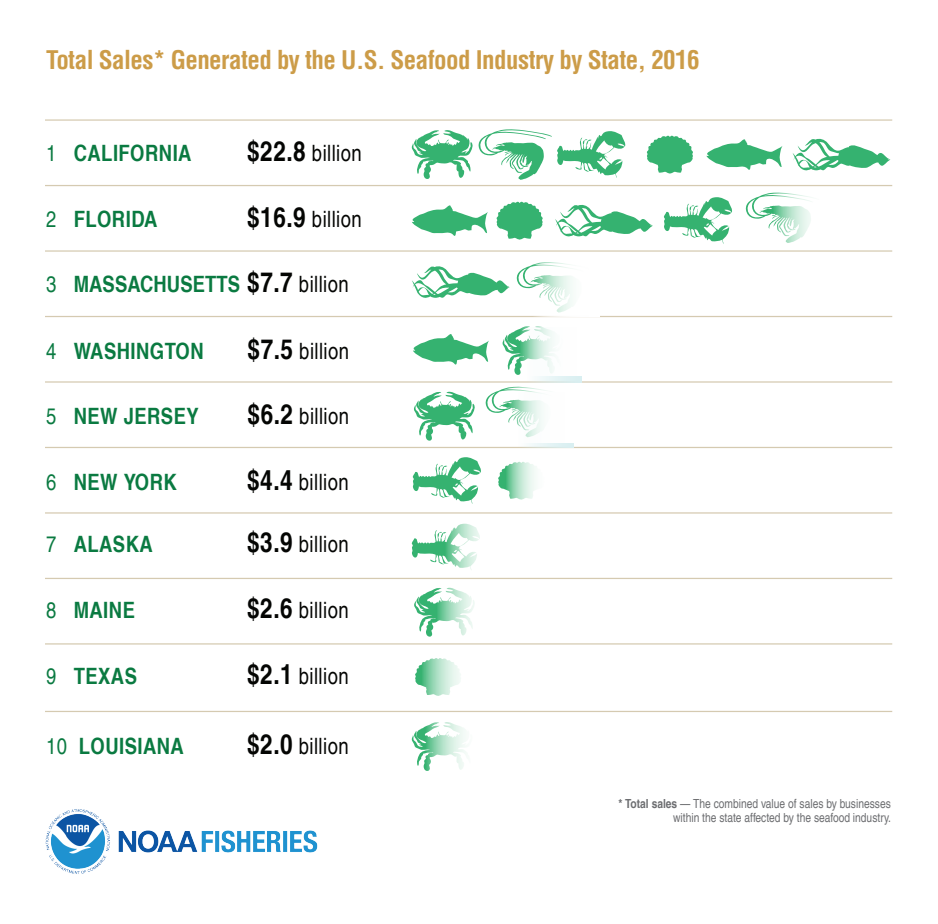
<style>
.page{position:relative;width:938px;height:924px;background:#fff}
.page>*{position:absolute;margin:0;border:0;box-sizing:border-box;transform-origin:0 0}
.t1{font:700 condensed 25px "Helvetica LT Pro";letter-spacing:-.02em;color:#cc9c48}
.t2{font:condensed 22.5px "Helvetica LT Pro";letter-spacing:.02em;color:#040503}
.t3{font:700 condensed 22.5px "Helvetica LT Pro";letter-spacing:.02em;color:#0a7a41}
.t4{font:condensed 22.5px "Helvetica LT Pro";color:#0a7a41}
.t5{font:condensed 12.5px/14px "Helvetica LT Pro";color:#6c6d70;text-align:right}
.s1{font-weight:700;font-size:27.5px}
.s2{font-size:27.5px;color:#040503}
.s3{font-weight:400;color:#040503}
.s4{font-weight:700}
</style>
<div class="page">
<hr style="left:45px;top:119px;width:847px;height:2px;background:#d5cab1">
<hr style="left:45px;top:185px;width:847px;height:1px;background:#d5cab1">
<hr style="left:45px;top:250px;width:847px;height:2px;background:#d5cab1">
<hr style="left:45px;top:316px;width:847px;height:1px;background:#d5cab1">
<hr style="left:45px;top:512px;width:847px;height:1px;background:#d5cab1">
<hr style="left:45px;top:578px;width:847px;height:1px;background:#d5cab1">
<hr style="left:45px;top:643px;width:847px;height:1px;background:#d5cab1">
<hr style="left:45px;top:711px;width:847px;height:1px;background:#d5cab1">
<svg style="left:792px;top:138px;width:98px;height:33px"></svg>
<svg style="left:646px;top:136px;width:47px;height:38px"></svg>
<svg style="left:706px;top:139px;width:76px;height:31px"></svg>
<svg style="left:412px;top:129px;width:214px;height:51px"></svg>
<svg style="left:745px;top:192px;width:27px;height:37px"></svg>
<svg style="left:496px;top:202px;width:47px;height:38px"></svg>
<svg style="left:555px;top:204px;width:98px;height:33px"></svg>
<svg style="left:412px;top:205px;width:76px;height:31px"></svg>
<svg style="left:664px;top:197px;width:68px;height:47px"></svg>
<svg style="left:772px;top:192px;width:40px;height:51px"></svg>
<svg style="left:516px;top:265px;width:15px;height:24px"></svg>
<svg style="left:412px;top:266px;width:98px;height:32px"></svg>
<svg style="left:531px;top:262px;width:42px;height:51px"></svg>
<svg style="left:485px;top:386px;width:36px;height:27px"></svg>
<svg style="left:414px;top:391px;width:61px;height:50px"></svg>
<svg style="left:413px;top:334px;width:76px;height:31px"></svg>
<svg style="left:502px;top:329px;width:17px;height:46px"></svg>
<hr style="left:45px;top:381px;width:847px;height:1px;background:#d5cab1">
<hr style="left:45px;top:447px;width:847px;height:1px;background:#d5cab1">
<svg style="left:526px;top:376px;width:56px;height:7px"></svg>
<div style="left:517px;top:392px;width:56px;height:56px;background:linear-gradient(to right,#fafaf8,#d7eef0)"></div>
<svg style="left:519px;top:326px;width:35px;height:49px"></svg>
<svg style="left:507px;top:387px;width:66px;height:56px"></svg>
<svg style="left:498px;top:468px;width:7px;height:22px"></svg>
<svg style="left:412px;top:457px;width:69px;height:47px"></svg>
<svg style="left:505px;top:461px;width:31px;height:39px"></svg>
<svg style="left:411px;top:530px;width:33px;height:35px"></svg>
<svg style="left:444px;top:523px;width:36px;height:47px"></svg>
<svg style="left:414px;top:588px;width:22px;height:49px"></svg>
<svg style="left:436px;top:587px;width:39px;height:49px"></svg>
<svg style="left:415px;top:665px;width:5px;height:20px"></svg>
<svg style="left:420px;top:658px;width:41px;height:38px"></svg>
<svg style="left:412px;top:727px;width:12px;height:41px"></svg>
<svg style="left:424px;top:722px;width:42px;height:49px"></svg>
<img style="left:45px;top:809px;width:273px;height:65px">
<h2 class="t1" style="left:46px;top:43px;width:655px">Total Sales* Generated by the U.S. Seafood Industry by State, 2016</h2>
<p class="t4" style="left:46px;top:140px;width:12px">1</p>
<p class="t3" style="left:74px;top:139px;width:119px">CALIFORNIA</p>
<p class="t2" style="left:247px;top:140px;width:116px"><span class="s1">$22.8</span> billion</p>
<p class="t4" style="left:46px;top:206px;width:12px">2</p>
<p class="t3" style="left:74px;top:206px;width:85px">FLORIDA</p>
<p class="t2" style="left:247px;top:206px;width:116px"><span class="s1">$16.9</span> billion</p>
<p class="t4" style="left:46px;top:271px;width:12px">3</p>
<p class="t3" style="left:74px;top:271px;width:276px">MASSACHUSETTS <span class="s2">$7.7</span> <span class="s3">billion</span></p>
<p class="t4" style="left:46px;top:337px;width:12px">4</p>
<p class="t3" style="left:74px;top:337px;width:131px">WASHINGTON</p>
<p class="t2" style="left:247px;top:337px;width:103px"><span class="s1">$7.5</span> billion</p>
<p class="t4" style="left:46px;top:402px;width:12px">5</p>
<p class="t3" style="left:74px;top:402px;width:127px">NEW JERSEY</p>
<p class="t2" style="left:247px;top:402px;width:103px"><span class="s1">$6.2</span> billion</p>
<p class="t4" style="left:46px;top:468px;width:12px">6</p>
<p class="t3" style="left:74px;top:468px;width:105px">NEW YORK</p>
<p class="t2" style="left:247px;top:468px;width:103px"><span class="s1">$4.4</span> billion</p>
<p class="t4" style="left:46px;top:531px;width:12px">7</p>
<p class="t3" style="left:74px;top:530px;width:81px">ALASKA</p>
<p class="t2" style="left:247px;top:531px;width:103px"><span class="s1">$3.9</span> billion</p>
<p class="t4" style="left:46px;top:597px;width:12px">8</p>
<p class="t3" style="left:74px;top:596px;width:63px">MAINE</p>
<p class="t2" style="left:247px;top:597px;width:103px"><span class="s1">$2.6</span> billion</p>
<p class="t4" style="left:46px;top:663px;width:12px">9</p>
<p class="t3" style="left:74px;top:662px;width:65px">TEXAS</p>
<p class="t2" style="left:247px;top:663px;width:103px"><span class="s1">$2.1</span> billion</p>
<p class="t4" style="left:46px;top:732px;width:22px">10</p>
<p class="t3" style="left:79px;top:732px;width:107px">LOUISIANA</p>
<p class="t2" style="left:247px;top:732px;width:103px"><span class="s1">$2.0</span> billion</p>
<p class="t5" style="left:618px;top:796px;width:274px"><span class="s4">* Total sales</span> — The combined value of sales by businesses within the state affected by the seafood industry.</p>
</div>
